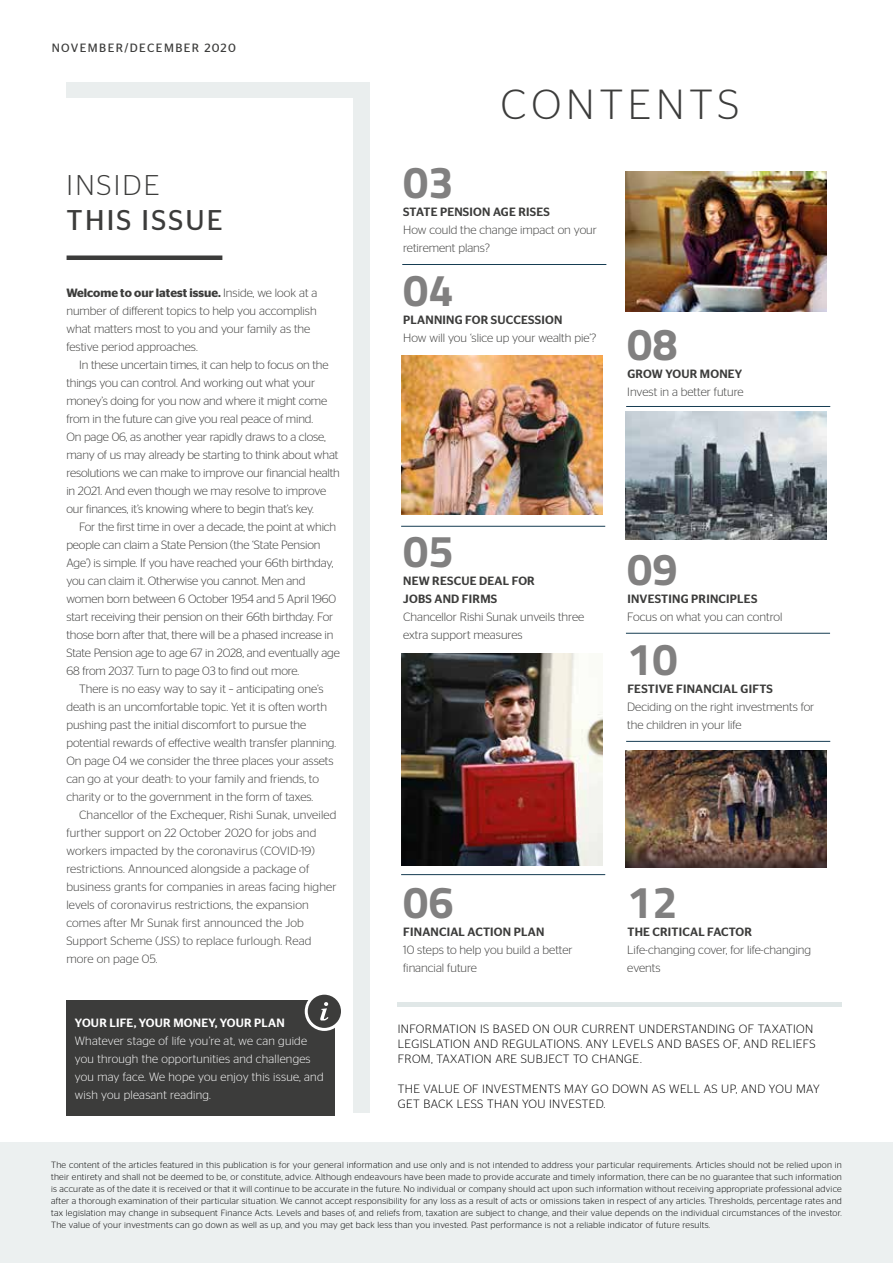
<style>
.page{position:relative;width:893px;height:1263px;background:#fff}
.page>*{position:absolute;margin:0;border:0;box-sizing:border-box;transform-origin:0 0}
.t1{font:700 45px "Titillium";color:#818080}
.t2{font:300 42px "Stag Sans";letter-spacing:.12em;color:#3c3c3b}
.t3{font:28.5px "Stag Sans";letter-spacing:.08em;color:#3c3c3b}
.t4{font:300 28.5px "Stag Sans";letter-spacing:.08em;color:#3c3c3b}
.t5{font:300 12px/18px "Stag Sans";color:#3c3c3b}
.t6{font:300 12px/15px "Stag Sans";letter-spacing:.03em;color:#000}
.t7{font:500 12px/18px "Stag Sans";letter-spacing:.02em;color:#3c3c3b}
.t8{font:300 12px/18px "Stag Sans";letter-spacing:.02em;color:#fff}
.t9{font:500 12px "Stag Sans";letter-spacing:.02em;color:#fff}
.t10{font:12px "Stag Sans";letter-spacing:.12em;color:#3c3c3b}
.t11{font:300 9px/12px "Stag Sans";letter-spacing:.03em;color:#000;text-align:justify}
.s1{font-weight:600}
</style>
<div class="page">
<div style="left:66px;top:82px;width:303px;height:1030px;background:#eaeeee"></div>
<div style="left:26px;top:98px;width:327px;height:1031px;background:#fff"></div>
<div style="left:0;top:1142px;width:893px;height:121px;background:#ecf0f0"></div>
<hr style="left:398px;top:1002px;width:444px;height:4px;background:#e0e7e7">
<div style="left:67px;top:255px;width:155px;height:5px;background:#3c3c3b"></div>
<div style="left:66px;top:1001px;width:269px;height:115px;background:#3c3c3b"></div>
<div style="left:306px;top:993px;width:36px;height:36px;background:#3c3c3b;border-radius:50%"></div>
<div style="left:305px;top:992px;width:39px;height:39px;border:3px solid #fff;border-radius:50%"></div>
<svg style="left:320px;top:1002px;width:8px;height:18px"></svg>
<img style="left:401px;top:356px;width:201px;height:158px">
<img style="left:625px;top:171px;width:201px;height:141px">
<img style="left:625px;top:412px;width:201px;height:127px">
<img style="left:625px;top:750px;width:201px;height:117px">
<img style="left:401px;top:653px;width:201px;height:213px">
<hr style="left:402px;top:264px;width:204px;height:1px;background:#163c52">
<hr style="left:626px;top:633px;width:204px;height:1px;background:#163c52">
<hr style="left:401px;top:526px;width:204px;height:1px;background:#163c52">
<hr style="left:401px;top:874px;width:204px;height:1px;background:#163c52">
<hr style="left:626px;top:741px;width:204px;height:1px;background:#163c52">
<hr style="left:626px;top:406px;width:204px;height:1px;background:#163c52">
<p class="t10" style="left:52px;top:41px;width:186px">NOVEMBER/DECEMBER 2020</p>
<h3 class="t4" style="left:67px;top:169px;width:94px">INSIDE</h3>
<h3 class="t3" style="left:67px;top:203px;width:158px">THIS ISSUE</h3>
<p class="t5" style="left:66px;top:284px;width:253px"><span class="s1">Welcome to our latest issue.</span> Inside, we look at a number of different topics to help you accomplish what matters most to you and your family as the festive period approaches.</p>
<p class="t5" style="left:66px;top:356px;width:275px;text-indent:13px">In these uncertain times, it can help to focus on the things you can control. And working out what your money’s doing for you now and where it might come from in the future can give you real peace of mind.<br>On page 06, as another year rapidly draws to a close, many of us may already be starting to think about what resolutions we can make to improve our financial health in 2021. And even though we may resolve to improve our finances, it’s knowing where to begin that’s key.</p>
<p class="t5" style="left:66px;top:518px;width:275px;text-indent:13px">For the first time in over a decade, the point at which people can claim a State Pension (the ‘State Pension Age’) is simple. If you have reached your 66th birthday, you can claim it. Otherwise you cannot. Men and women born between 6 October 1954 and 5 April 1960 start receiving their pension on their 66th birthday. For those born after that, there will be a phased increase in State Pension age to age 67 in 2028, and eventually age 68 from 2037. Turn to page 03 to find out more.</p>
<p class="t5" style="left:66px;top:680px;width:271px;text-indent:13px">There is no easy way to say it – anticipating one’s death is an uncomfortable topic. Yet it is often worth pushing past the initial discomfort to pursue the potential rewards of effective wealth transfer planning.<br>On page 04 we consider the three places your assets can go at your death: to your family and friends, to charity or to the government in the form of taxes.</p>
<p class="t5" style="left:66px;top:806px;width:272px;text-indent:13px">Chancellor of the Exchequer, Rishi Sunak, unveiled further support on 22 October 2020 for jobs and workers impacted by the coronavirus (COVID-19) restrictions. Announced alongside a package of business grants for companies in areas facing higher levels of coronavirus restrictions, the expansion comes after Mr Sunak first announced the Job Support Scheme (JSS) to replace furlough. Read more on page 05.</p>
<p class="t9" style="left:75px;top:1016px;width:211px">YOUR LIFE, YOUR MONEY, YOUR PLAN</p>
<p class="t8" style="left:75px;top:1032px;width:250px">Whatever stage of life you’re at, we can guide you through the opportunities and challenges you may face. We hope you enjoy this issue, and wish you pleasant reading.</p>
<h2 class="t2" style="left:501px;top:81px;width:240px">CONTENTS</h2>
<h1 class="t1" style="left:403px;top:148px;width:52px">03</h1>
<p class="t7" style="left:403px;top:203px;width:148px">STATE PENSION AGE RISES</p>
<p class="t5" style="left:403px;top:221px;width:195px">How could the change impact on your retirement plans?</p>
<h1 class="t1" style="left:403px;top:256px;width:52px">04</h1>
<p class="t7" style="left:403px;top:311px;width:161px">PLANNING FOR SUCCESSION</p>
<p class="t5" style="left:403px;top:329px;width:195px">How will you ‘slice up your wealth pie’?</p>
<h1 class="t1" style="left:627px;top:310px;width:52px">08</h1>
<p class="t7" style="left:627px;top:365px;width:116px">GROW YOUR MONEY</p>
<p class="t5" style="left:627px;top:383px;width:118px">Invest in a better future</p>
<h1 class="t1" style="left:403px;top:517px;width:52px">05</h1>
<p class="t7" style="left:403px;top:572px;width:133px">NEW RESCUE DEAL FOR<br>JOBS AND FIRMS</p>
<p class="t5" style="left:403px;top:608px;width:183px">Chancellor Rishi Sunak unveils three extra support measures</p>
<h1 class="t1" style="left:627px;top:535px;width:52px">09</h1>
<p class="t7" style="left:627px;top:590px;width:131px">INVESTING PRINCIPLES</p>
<p class="t5" style="left:627px;top:608px;width:157px">Focus on what you can control</p>
<h1 class="t1" style="left:627px;top:625px;width:52px">10</h1>
<p class="t7" style="left:627px;top:680px;width:147px">FESTIVE FINANCIAL GIFTS</p>
<p class="t5" style="left:627px;top:698px;width:189px">Deciding on the right investments for the children in your life</p>
<h1 class="t1" style="left:403px;top:868px;width:52px">06</h1>
<p class="t7" style="left:403px;top:923px;width:143px">FINANCIAL ACTION PLAN</p>
<p class="t5" style="left:403px;top:941px;width:171px">10 steps to help you build a better financial future</p>
<h1 class="t1" style="left:627px;top:868px;width:52px">12</h1>
<p class="t7" style="left:627px;top:923px;width:126px">THE CRITICAL FACTOR</p>
<p class="t5" style="left:627px;top:941px;width:185px">Life-changing cover, for life-changing events</p>
<p class="t6" style="left:398px;top:1021px;width:419px">INFORMATION IS BASED ON OUR CURRENT UNDERSTANDING OF TAXATION<br>LEGISLATION AND REGULATIONS. ANY LEVELS AND BASES OF, AND RELIEFS<br>FROM, TAXATION ARE SUBJECT TO CHANGE.</p>
<p class="t6" style="left:398px;top:1081px;width:423px">THE VALUE OF INVESTMENTS MAY GO DOWN AS WELL AS UP, AND YOU MAY<br>GET BACK LESS THAN YOU INVESTED.</p>
<p class="t11" style="left:51px;top:1159px;width:792px">The content of the articles featured in this publication is for your general information and use only and is not intended to address your particular requirements. Articles should not be relied upon in their entirety and shall not be deemed to be, or constitute, advice. Although endeavours have been made to provide accurate and timely information, there can be no guarantee that such information is accurate as of the date it is received or that it will continue to be accurate in the future. No individual or company should act upon such information without receiving appropriate professional advice after a thorough examination of their particular situation. We cannot accept responsibility for any loss as a result of acts or omissions taken in respect of any articles. Thresholds, percentage rates and tax legislation may change in subsequent Finance Acts. Levels and bases of, and reliefs from, taxation are subject to change, and their value depends on the individual circumstances of the investor.<br>The value of your investments can go down as well as up, and you may get back less than you invested. Past performance is not a reliable indicator of future results.</p>
</div>
